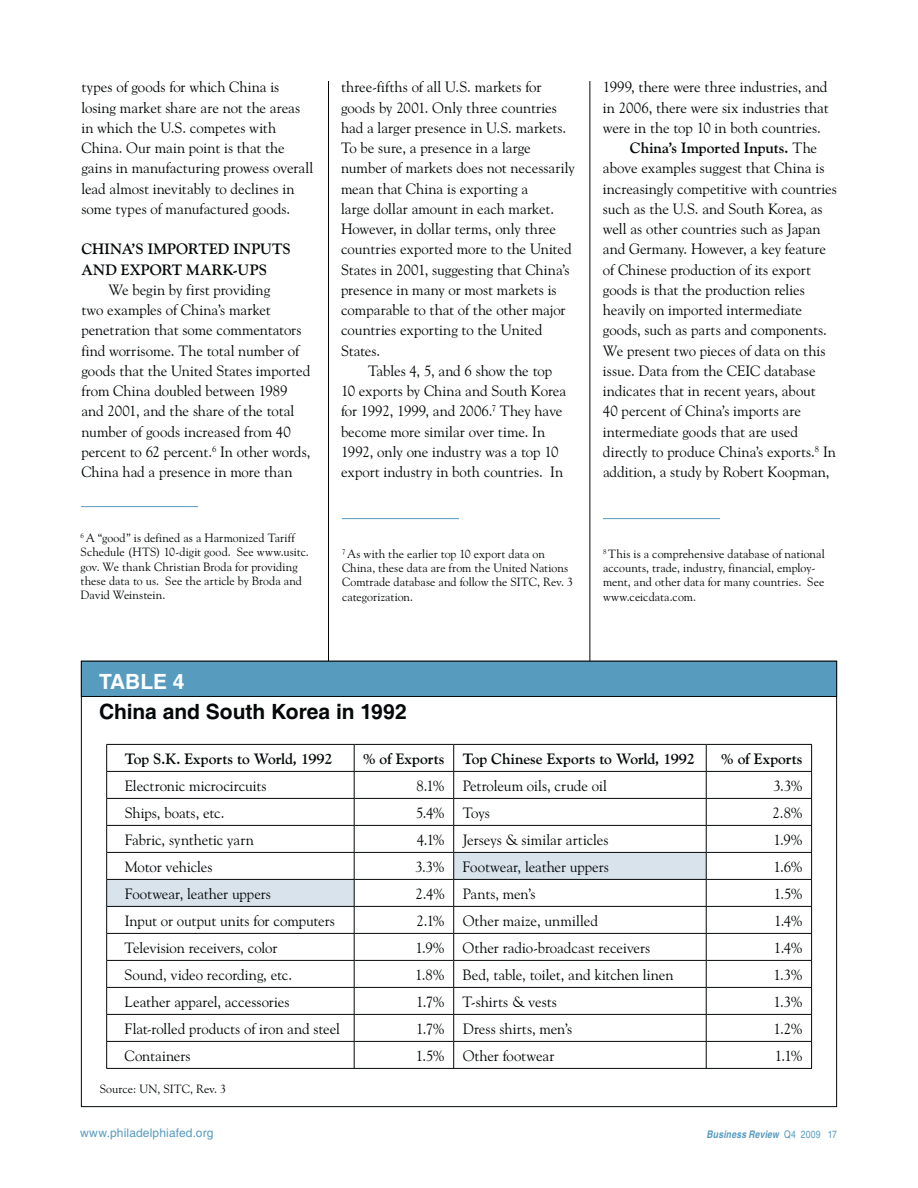
<style>
.page{position:relative;width:918px;height:1188px;background:#fff}
.page>*{position:absolute;margin:0;border:0;box-sizing:border-box;transform-origin:0 0}
.t1{font:700 21px "Helvetica";color:#040809}
.t2{font:700 21px "Helvetica";letter-spacing:-.005em;color:#fff}
.t3{font:15px/20.2px "Goudy Old Style BT";letter-spacing:-.005em;color:#040809}
.t4{font:700 15px/20.2px "Goudy Old Style BT";color:#040809}
.t5{font:12px/14.4px "Goudy Old Style BT";letter-spacing:.005em;color:#040809}
.t6{font:12px "Helvetica";letter-spacing:.01em;color:#579bbe}
.t7{font:italic 700 condensed 10.5px "Helvetica";letter-spacing:.015em;color:#579bbe}
.s1{font-weight:400}
.s2{font-weight:400;font-style:normal}
</style>
<div class="page">
<hr style="left:590px;top:81px;width:1px;height:1026px;background:#040809">
<hr style="left:328px;top:81px;width:1px;height:1026px;background:#040809">
<hr style="left:106px;top:744px;width:248px;height:1px;background:#040809">
<hr style="left:354px;top:744px;width:100px;height:1px;background:#040809">
<hr style="left:454px;top:744px;width:252px;height:1px;background:#040809">
<hr style="left:706px;top:744px;width:106px;height:1px;background:#040809">
<hr style="left:706px;top:771px;width:106px;height:1px;background:#040809">
<hr style="left:706px;top:798px;width:106px;height:1px;background:#040809">
<hr style="left:706px;top:825px;width:106px;height:1px;background:#040809">
<hr style="left:706px;top:852px;width:106px;height:1px;background:#040809">
<hr style="left:706px;top:879px;width:106px;height:1px;background:#040809">
<hr style="left:706px;top:906px;width:106px;height:1px;background:#040809">
<hr style="left:706px;top:933px;width:106px;height:1px;background:#040809">
<hr style="left:706px;top:960px;width:106px;height:1px;background:#040809">
<hr style="left:706px;top:987px;width:106px;height:1px;background:#040809">
<hr style="left:706px;top:1014px;width:106px;height:1px;background:#040809">
<hr style="left:706px;top:1041px;width:106px;height:1px;background:#040809">
<svg style="left:106px;top:745px;width:601px;height:323px"></svg>
<svg style="left:811px;top:745px;width:1px;height:323px"></svg>
<hr style="left:106px;top:1068px;width:706px;height:1px;background:#040809">
<div style="left:81px;top:661px;width:756px;height:35px;background:#579bbe"></div>
<div style="left:81px;top:661px;width:756px;height:36px;border:1px solid #040809"></div>
<hr style="left:81px;top:506px;width:117px;height:1px;background:#579bbe">
<hr style="left:342px;top:518px;width:117px;height:1px;background:#579bbe">
<hr style="left:603px;top:518px;width:117px;height:1px;background:#579bbe">
<p class="t3" style="left:81px;top:78px;width:233px">types of goods for which China is losing market share are not the areas in which the U.S. competes with China. Our main point is that the gains in manufacturing prowess overall lead almost inevitably to declines in some types of manufactured goods.</p>
<p class="t4" style="left:81px;top:240px;width:211px">CHINA’S IMPORTED INPUTS<br>AND EXPORT MARK-UPS</p>
<p class="t3" style="left:81px;top:281px;width:231px;text-indent:27px">We begin by first providing<br>two examples of China’s market penetration that some commentators find worrisome. The total number of goods that the United States imported from China doubled between 1989 and 2001, and the share of the total number of goods increased from 40 percent to 62 percent.<sup>6</sup> In other words, China had a presence in more than</p>
<p class="t5" style="left:81px;top:531px;width:230px"><sup>6</sup> A “good” is defined as a Harmonized Tariff Schedule (HTS) 10-digit good. See www.usitc. gov. We thank Christian Broda for providing these data to us. See the article by Broda and David Weinstein.</p>
<p class="t3" style="left:341px;top:78px;width:202px">three-fifths of all U.S. markets for</p>
<p class="t3" style="left:341px;top:98px;width:217px">goods by 2001. Only three countries</p>
<p class="t3" style="left:341px;top:119px;width:227px">had a larger presence in U.S. markets.</p>
<p class="t3" style="left:341px;top:139px;width:191px">To be sure, a presence in a large</p>
<p class="t3" style="left:341px;top:159px;width:235px">number of markets does not necessarily</p>
<p class="t3" style="left:341px;top:179px;width:189px">mean that China is exporting a</p>
<p class="t3" style="left:341px;top:200px;width:215px">large dollar amount in each market.</p>
<p class="t3" style="left:341px;top:220px;width:217px">However, in dollar terms, only three</p>
<p class="t3" style="left:341px;top:240px;width:232px">countries exported more to the United</p>
<p class="t3" style="left:341px;top:260px;width:230px">States in 2001, suggesting that China’s</p>
<p class="t3" style="left:341px;top:281px;width:217px">presence in many or most markets is</p>
<p class="t3" style="left:341px;top:301px;width:226px">comparable to that of the other major</p>
<p class="t3" style="left:341px;top:321px;width:203px">countries exporting to the United</p>
<p class="t3" style="left:341px;top:341px;width:41px">States.</p>
<p class="t3" style="left:368px;top:362px;width:186px">Tables 4, 5, and 6 show the top</p>
<p class="t3" style="left:341px;top:382px;width:227px">10 exports by China and South Korea</p>
<p class="t3" style="left:341px;top:402px;width:223px">for 1992, 1999, and 2006.<sup>7</sup> They have</p>
<p class="t3" style="left:341px;top:422px;width:206px">become more similar over time. In</p>
<p class="t3" style="left:341px;top:443px;width:219px">1992, only one industry was a top 10</p>
<p class="t3" style="left:341px;top:463px;width:224px">export industry in both countries. In</p>
<p class="t3" style="left:603px;top:78px;width:226px">1999, there were three industries, and</p>
<p class="t3" style="left:603px;top:98px;width:227px">in 2006, there were six industries that</p>
<p class="t3" style="left:603px;top:119px;width:219px">were in the top 10 in both countries.</p>
<p class="t4" style="left:630px;top:139px;width:189px">China’s Imported Inputs. <span class="s1">The</span></p>
<p class="t3" style="left:603px;top:159px;width:223px">above examples suggest that China is</p>
<p class="t3" style="left:603px;top:179px;width:236px">increasingly competitive with countries</p>
<p class="t3" style="left:603px;top:200px;width:221px">such as the U.S. and South Korea, as</p>
<p class="t3" style="left:603px;top:220px;width:219px">well as other countries such as Japan</p>
<p class="t3" style="left:603px;top:240px;width:225px">and Germany. However, a key feature</p>
<p class="t3" style="left:603px;top:260px;width:209px">of Chinese production of its export</p>
<p class="t3" style="left:603px;top:281px;width:204px">goods is that the production relies</p>
<p class="t3" style="left:603px;top:301px;width:201px">heavily on imported intermediate</p>
<p class="t3" style="left:603px;top:321px;width:225px">goods, such as parts and components.</p>
<p class="t3" style="left:603px;top:341px;width:224px">We present two pieces of data on this</p>
<p class="t3" style="left:603px;top:362px;width:214px">issue. Data from the CEIC database</p>
<p class="t3" style="left:603px;top:382px;width:214px">indicates that in recent years, about</p>
<p class="t3" style="left:603px;top:402px;width:200px">40 percent of China’s imports are</p>
<p class="t3" style="left:603px;top:422px;width:197px">intermediate goods that are used</p>
<p class="t3" style="left:603px;top:443px;width:235px">directly to produce China’s exports.<sup>8</sup> In</p>
<p class="t3" style="left:603px;top:463px;width:228px">addition, a study by Robert Koopman,</p>
<p class="t5" style="left:342px;top:547px;width:233px"><sup>7</sup> As with the earlier top 10 export data on China, these data are from the United Nations Comtrade database and follow the SITC, Rev. 3 categorization.</p>
<p class="t5" style="left:603px;top:547px;width:223px"><sup>8</sup> This is a comprehensive database of national accounts, trade, industry, financial, employ&shy;ment, and other data for many countries. See www.ceicdata.com.</p>
<h1 class="t2" style="left:99px;top:674px;width:87px">TABLE 4</h1>
<h1 class="t1" style="left:99px;top:704px;width:309px">China and South Korea in 1992</h1>
<p class="t4" style="left:125px;top:749px;width:209px">Top S.K. Exports to World, 1992</p>
<p class="t4" style="left:363px;top:749px;width:333px">% of Exports Top Chinese Exports to World, 1992</p>
<p class="t4" style="left:721px;top:749px;width:83px">% of Exports</p>
<p class="t3" style="left:125px;top:776px;width:144px">Electronic microcircuits</p>
<p class="t3" style="left:416px;top:776px;width:192px">8.1% Petroleum oils, crude oil</p>
<p class="t3" style="left:773px;top:776px;width:31px">3.3%</p>
<p class="t3" style="left:125px;top:803px;width:101px">Ships, boats, etc.</p>
<p class="t3" style="left:416px;top:803px;width:75px">5.4% Toys</p>
<p class="t3" style="left:773px;top:803px;width:32px">2.8%</p>
<p class="t3" style="left:125px;top:830px;width:131px">Fabric, synthetic yarn</p>
<p class="t3" style="left:417px;top:830px;width:193px">4.1% Jerseys &amp; similar articles</p>
<p class="t3" style="left:774px;top:830px;width:31px">1.9%</p>
<p class="t3" style="left:125px;top:857px;width:89px">Motor vehicles</p>
<p class="t3" style="left:415px;top:857px;width:195px">3.3% Footwear, leather uppers</p>
<p class="t3" style="left:774px;top:857px;width:30px">1.6%</p>
<p class="t3" style="left:125px;top:884px;width:148px">Footwear, leather uppers</p>
<p class="t3" style="left:416px;top:884px;width:122px">2.4% Pants, men’s</p>
<p class="t3" style="left:774px;top:884px;width:30px">1.5%</p>
<p class="t3" style="left:125px;top:911px;width:212px">Input or output units for computers</p>
<p class="t3" style="left:416px;top:911px;width:183px">2.1% Other maize, unmilled</p>
<p class="t3" style="left:774px;top:911px;width:30px">1.4%</p>
<p class="t3" style="left:125px;top:938px;width:154px">Television receivers, color</p>
<p class="t3" style="left:416px;top:938px;width:236px">1.9% Other radio-broadcast receivers</p>
<p class="t3" style="left:774px;top:938px;width:30px">1.4%</p>
<p class="t3" style="left:125px;top:965px;width:169px">Sound, video recording, etc.</p>
<p class="t3" style="left:415px;top:965px;width:260px">1.8% Bed, table, toilet, and kitchen linen</p>
<p class="t3" style="left:773px;top:965px;width:31px">1.3%</p>
<p class="t3" style="left:125px;top:992px;width:167px">Leather apparel, accessories</p>
<p class="t3" style="left:416px;top:992px;width:142px">1.7% T-shirts &amp; vests</p>
<p class="t3" style="left:774px;top:992px;width:31px">1.3%</p>
<p class="t3" style="left:125px;top:1019px;width:217px">Flat-rolled products of iron and steel</p>
<p class="t3" style="left:416px;top:1019px;width:158px">1.7% Dress shirts, men’s</p>
<p class="t3" style="left:774px;top:1019px;width:31px">1.2%</p>
<p class="t3" style="left:125px;top:1046px;width:68px">Containers</p>
<p class="t3" style="left:416px;top:1046px;width:140px">1.5% Other footwear</p>
<p class="t3" style="left:775px;top:1046px;width:29px">1.1%</p>
<p class="t5" style="left:100px;top:1082px;width:128px">Source: UN, SITC, Rev. 3</p>
<p class="t6" style="left:80px;top:1129px;width:135px">www.philadelphiafed.org</p>
<p class="t7" style="left:707px;top:1131px;width:132px">Business Review <span class="s2">Q4 2009 17</span></p>
</div>
